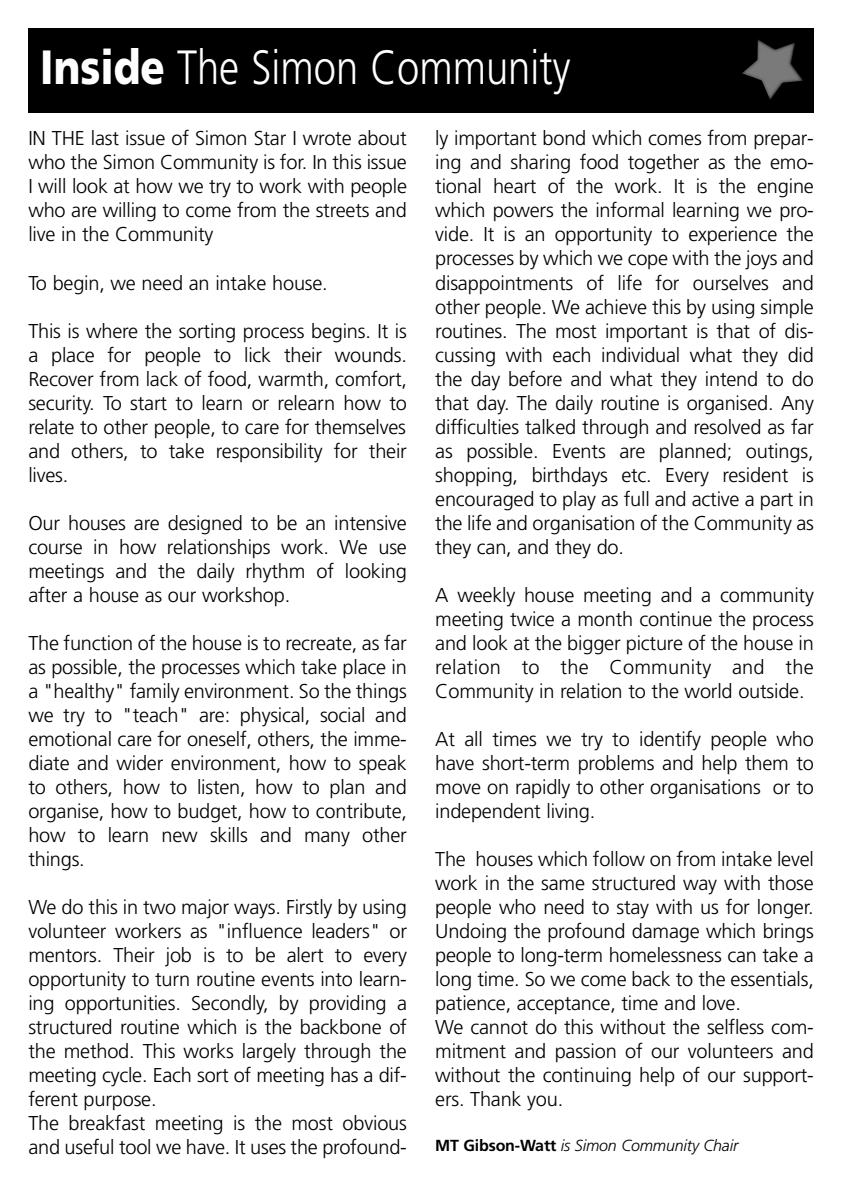
<style>
.page{position:relative;width:842px;height:1191px;background:#fff}
.page>*{position:absolute;margin:0;border:0;box-sizing:border-box;transform-origin:0 0}
.t1{font:300 48px "Frutiger";color:#fff;scale:.83 1}
.t2{font:300 20px/24px "Frutiger";letter-spacing:-.01em;color:#000;text-align:justify}
.t3{font:italic 300 16px "Frutiger";letter-spacing:-.01em;color:#000}
.s1{font-weight:900}
.s2{font-weight:700;font-style:normal}
</style>
<div class="page">
<div style="left:28px;top:28px;width:786px;height:85px;background:#000"></div>
<img style="left:742px;top:39px;width:61px;height:61px">
<h1 class="t1" style="left:40px;top:48px;width:640px"><span class="s1">Inside</span> The Simon Community</h1>
<p class="t2" style="left:28px;top:128px;width:380px">IN THE last issue of Simon Star I wrote about who the Simon Community is for. In this issue I will look at how we try to work with people who are willing to come from the streets and live in the Community</p>
<p class="t2" style="left:28px;top:272px;width:301px">To begin, we need an intake house.</p>
<p class="t2" style="left:28px;top:320px;width:380px">This is where the sorting process begins. It is a place for people to lick their wounds.<br>Recover from lack of food, warmth, comfort, security. To start to learn or relearn how to relate to other people, to care for themselves and others, to take responsibility for their lives.</p>
<p class="t2" style="left:28px;top:512px;width:380px">Our houses are designed to be an intensive course in how relationships work. We use meetings and the daily rhythm of looking after a house as our workshop.</p>
<p class="t2" style="left:28px;top:632px;width:380px">The function of the house is to recreate, as far as possible, the processes which take place in a "healthy" family environment. So the things we try to "teach" are: physical, social and emotional care for oneself, others, the imme&shy;diate and wider environment, how to speak to others, how to listen, how to plan and organise, how to budget, how to contribute, how to learn new skills and many other things.</p>
<p class="t2" style="left:28px;top:896px;width:380px;text-align:left">We do this in two major ways. Firstly by using volunteer workers as "influence leaders" or mentors. Their job is to be alert to every opportunity to turn routine events into learn&shy;ing opportunities. Secondly, by providing a structured routine which is the backbone of the method. This works largely through the meeting cycle. Each sort of meeting has a dif&shy;ferent purpose.<br>The breakfast meeting is the most obvious and useful tool we have. It uses the profound-</p>
<p class="t2" style="left:435px;top:128px;width:380px">ly important bond which comes from prepar&shy;ing and sharing food together as the emo&shy;tional heart of the work. It is the engine which powers the informal learning we pro&shy;vide. It is an opportunity to experience the processes by which we cope with the joys and disappointments of life for ourselves and other people. We achieve this by using simple routines. The most important is that of dis&shy;cussing with each individual what they did the day before and what they intend to do that day. The daily routine is organised. Any difficulties talked through and resolved as far as possible. Events are planned; outings, shopping, birthdays etc. Every resident is encouraged to play as full and active a part in the life and organisation of the Community as they can, and they do.</p>
<p class="t2" style="left:435px;top:584px;width:380px">A weekly house meeting and a community meeting twice a month continue the process and look at the bigger picture of the house in relation to the Community and the Community in relation to the world outside.</p>
<p class="t2" style="left:435px;top:728px;width:380px">At all times we try to identify people who have short-term problems and help them to move on rapidly to other organisations or to independent living.</p>
<p class="t2" style="left:435px;top:848px;width:380px;text-align:left">The houses which follow on from intake level work in the same structured way with those people who need to stay with us for longer.<br>Undoing the profound damage which brings people to long-term homelessness can take a long time. So we come back to the essentials, patience, acceptance, time and love.<br>We cannot do this without the selfless com&shy;mitment and passion of our volunteers and without the continuing help of our support&shy;ers. Thank you.</p>
<p class="t3" style="left:435px;top:1138px;width:305px"><span class="s2">MT Gibson-Watt</span> is Simon Community Chair</p>
</div>
